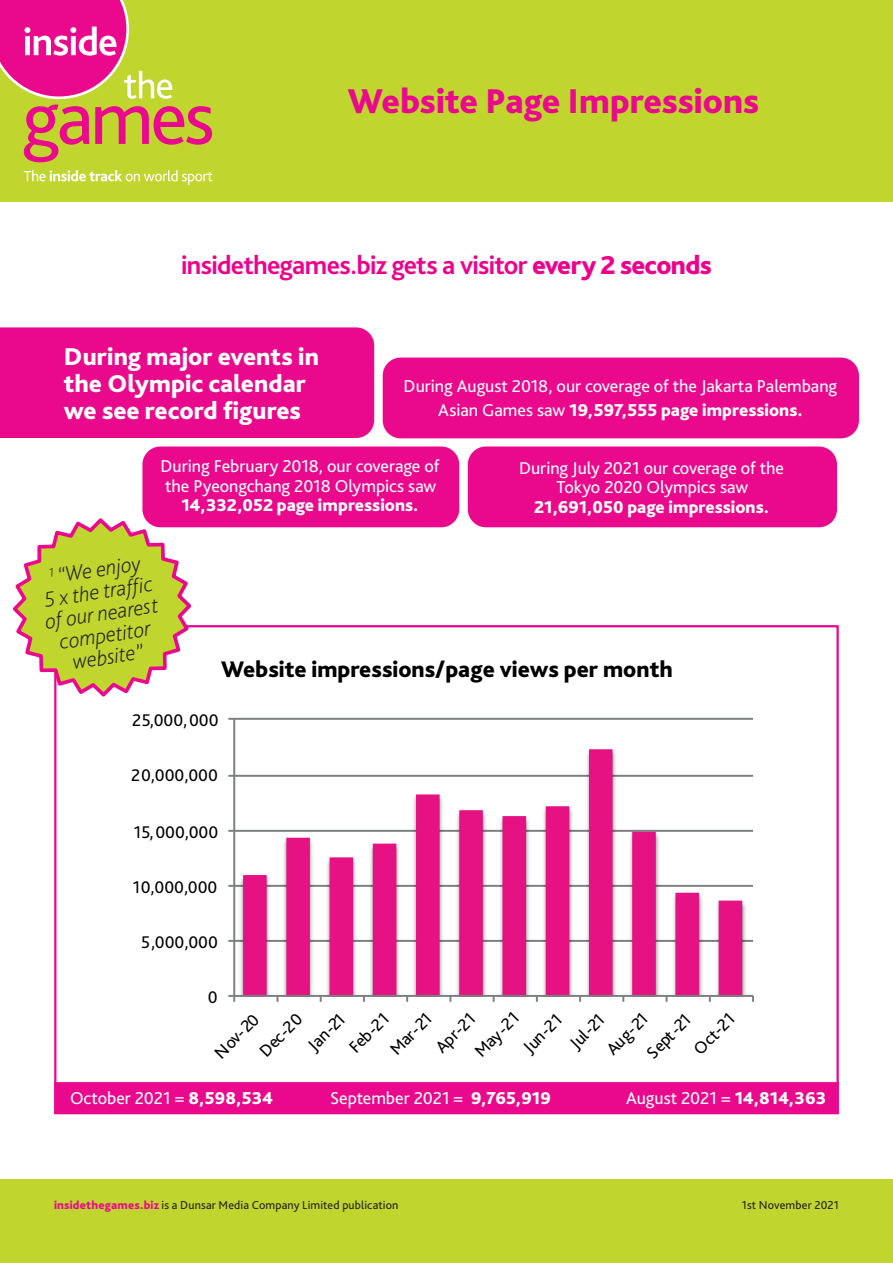
<style>
.page{position:relative;width:893px;height:1263px;background:#fff}
.page>*{position:absolute;margin:0;border:0;box-sizing:border-box;transform-origin:0 0}
.t1{font:800 36px "Bliss Pro";letter-spacing:-.005em;color:#ea098c}
.t2{font:700 27px "Bliss Pro";letter-spacing:-.025em;color:#ed028c}
.t3{font:800 25.5px/27px "Bliss Pro";color:#fff}
.t4{font:800 23.55px "Bliss Pro";color:#000001}
.t5{font:italic 200 22.05px/22px "Bliss Pro";color:#231f20;text-align:center}
.t6{font:18px/19.5px "Bliss Pro";letter-spacing:-.005em;color:#fff;text-align:center}
.t7{font:800 18px "Bliss Pro";letter-spacing:.005em;color:#fff}
.t8{font:17.7px "Bliss Pro";color:#000001}
.t9{font:12px "Bliss Pro";letter-spacing:.015em;color:#231f20}
.s1{font-weight:800}
.s2{font-weight:800;color:#ea098c}
</style>
<div class="page">
<div style="left:0;top:1179px;width:893px;height:84px;background:#c1d52f"></div>
<div style="left:0;top:0;width:893px;height:201px;background:#c1d52f"></div>
<svg style="left:24px;top:170px;width:189px;height:15px"></svg>
<svg style="left:24px;top:105px;width:188px;height:57px"></svg>
<svg style="left:0;top:0;width:172px;height:99px"></svg>
<hr style="left:234px;top:940px;width:519px;height:2px;background:#7c7f80">
<hr style="left:234px;top:885px;width:519px;height:2px;background:#7c7f80">
<hr style="left:234px;top:830px;width:519px;height:2px;background:#7c7f80">
<hr style="left:234px;top:775px;width:519px;height:2px;background:#7c7f80">
<hr style="left:234px;top:718px;width:519px;height:2px;background:#7c7f80">
<img style="left:237px;top:774px;width:511px;height:221px">
<svg style="left:243px;top:749px;width:499px;height:246px"></svg>
<hr style="left:233px;top:719px;width:2px;height:277px;background:#7c7f80">
<hr style="left:234px;top:995px;width:519px;height:2px;background:#7c7f80">
<svg style="left:228px;top:995px;width:7px;height:7px"></svg>
<div style="left:54px;top:1082px;width:785px;height:32px;background:#ea098c;border:2px solid #ea098c"></div>
<div style="left:383px;top:358px;width:476px;height:80px;background:#ea098c;border-radius:18px"></div>
<div style="left:142px;top:446px;width:317px;height:81px;background:#ea098c;border-radius:18px"></div>
<div style="left:468px;top:446px;width:369px;height:81px;background:#ea098c;border-radius:18px"></div>
<div style="left:0;top:327px;width:374px;height:111px;background:#ea098c"></div>
<svg style="left:13px;top:515px;width:182px;height:185px"></svg>
<h1 class="t1" style="left:348px;top:79px;width:413px">Website Page Impressions</h1>
<h2 class="t2" style="left:181px;top:248px;width:532px">insidethegames.biz gets a visitor <span class="s1">every 2 seconds</span></h2>
<h3 class="t3" style="left:64px;top:342px;width:257px">During major events in the Olympic calendar we see record figures</h3>
<p class="t6" style="left:404px;top:374px;width:435px;line-height:24px">During August 2018, our coverage of the Jakarta Palembang<br>Asian Games saw <span class="s1">19,597,555 page impressions.</span></p>
<p class="t6" style="left:161px;top:456px;width:280px;text-align:left">During February 2018, our coverage of the Pyeongchang 2018 Olympics saw</p>
<p class="t7" style="left:181px;top:494px;width:239px">14,332,052 page impressions.</p>
<p class="t6" style="left:519px;top:458px;width:267px">During July 2021 our coverage of the<br>Tokyo 2020 Olympics saw</p>
<p class="t7" style="left:534px;top:496px;width:236px">21,691,050 page impressions.</p>
<p class="t5" style="left:37px;top:566px;width:116px;rotate:-8deg"><sup>1</sup> “We enjoy<br>5 x the traffi c of our nearest competitor website”</p>
<h3 class="t4" style="left:221px;top:654px;width:453px">Website impressions/page views per month</h3>
<p class="t8" style="left:132px;top:709px;width:88px">25,000,000</p>
<p class="t8" style="left:131px;top:764px;width:88px">20,000,000</p>
<p class="t8" style="left:134px;top:821px;width:86px">15,000,000</p>
<p class="t8" style="left:133px;top:876px;width:86px">10,000,000</p>
<p class="t8" style="left:141px;top:931px;width:78px">5,000,000</p>
<p class="t8" style="left:208px;top:986px;width:11px">0</p>
<p class="t8" style="left:209px;top:1048px;width:57px;rotate:-45deg">Nov-20</p>
<p class="t8" style="left:254px;top:1046px;width:55px;rotate:-45deg">Dec-20</p>
<p class="t8" style="left:303px;top:1040px;width:46px;rotate:-45deg">Jan-21</p>
<p class="t8" style="left:344px;top:1042px;width:50px;rotate:-45deg">Feb-21</p>
<p class="t8" style="left:385px;top:1044px;width:52px;rotate:-45deg">Mar-21</p>
<p class="t8" style="left:430px;top:1042px;width:50px;rotate:-45deg">Apr-21</p>
<p class="t8" style="left:470px;top:1046px;width:56px;rotate:-45deg">May-21</p>
<p class="t8" style="left:518px;top:1042px;width:48px;rotate:-45deg">Jun-21</p>
<p class="t8" style="left:565px;top:1038px;width:42px;rotate:-45deg">Jul-21</p>
<p class="t8" style="left:601px;top:1044px;width:52px;rotate:-45deg">Aug-21</p>
<p class="t8" style="left:641px;top:1048px;width:56px;rotate:-45deg">Sept-21</p>
<p class="t8" style="left:688px;top:1044px;width:52px;rotate:-45deg">Oct-21</p>
<p class="t6" style="left:70px;top:1088px;width:205px">October 2021 = <span class="s1">8,598,534</span></p>
<p class="t6" style="left:330px;top:1088px;width:222px">September 2021 = <span class="s1">9,765,919</span></p>
<p class="t6" style="left:626px;top:1088px;width:201px">August 2021 = <span class="s1">14,814,363</span></p>
<p class="t9" style="left:54px;top:1197px;width:346px"><span class="s2">insidethegames.biz</span> is a Dunsar Media Company Limited publication</p>
<p class="t9" style="left:742px;top:1197px;width:99px">1st November 2021</p>
</div>
